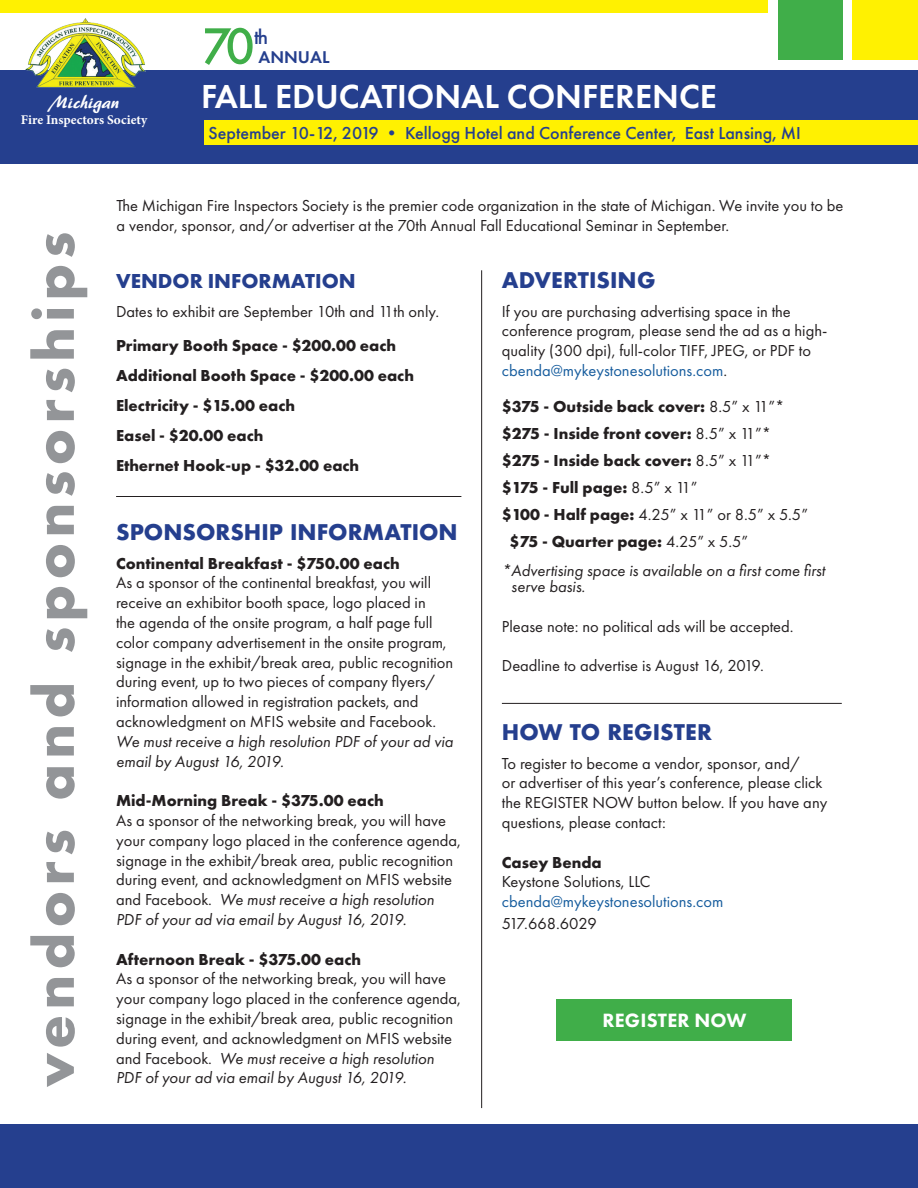
<style>
.page{position:relative;width:918px;height:1188px;background:#fff}
.page>*{position:absolute;margin:0;border:0;box-sizing:border-box;transform-origin:0 0}
.t1{font:500 53.1px "Futura PT";color:#40ae49}
.t2{font:700 52.5px "Futura";letter-spacing:.1em;color:#939598}
.t3{font:600 34.5px "Futura PT";color:#fff}
.t4{font:500 21.3px "Futura PT";color:#253f8e}
.t5{font:700 21px "Futura";color:#253f8e}
.t6{font:700 21px "Futura PT";color:#253f8e}
.t7{font:800 19.95px "Futura PT";letter-spacing:.01em;color:#fff}
.t8{font:19.35px "ARBERKLEY";color:#fff}
.t9{font:500 18px "Futura PT";color:#253f8e}
.t10{font:600 17.7px "Futura PT";color:#253f8e}
.t11{font:16.5px/19.8px "Futura PT";color:#231f20}
.t12{font:700 16.5px "Futura PT";color:#231f20}
.t13{font:italic 16.5px/16.5px "Futura PT";color:#231f20}
.t14{font:16.5px "Futura PT";color:#175d9e}
.t15{font:700 13.35px "Minion Pro";color:#fff}
.s1{font-style:italic}
.s2{color:#175d9e}
.s3{font-weight:400}
.s4{font-weight:700}
</style>
<div class="page">
<hr style="left:116px;top:496px;width:345px;height:1px;background:#231f20">
<hr style="left:502px;top:703px;width:340px;height:1px;background:#231f20">
<hr style="left:481px;top:270px;width:1px;height:838px;background:#231f20">
<div style="left:0;top:70px;width:918px;height:94px;background:#253f8e"></div>
<div style="left:204px;top:120px;width:714px;height:25px;background:#fff101"></div>
<div style="left:0;top:0;width:767px;height:12px;background:#fff101"></div>
<div style="left:853px;top:0;width:65px;height:60px;background:#fff101"></div>
<div style="left:778px;top:0;width:64px;height:60px;background:#40ae49"></div>
<img style="left:26px;top:19px;width:119px;height:68px">
<div style="left:0;top:1124px;width:918px;height:64px;background:#253f8e"></div>
<div style="left:557px;top:999px;width:235px;height:41px;background:#40ae49"></div>
<p class="t8" style="left:49px;top:90px;width:72px">Michigan</p>
<p class="t15" style="left:21px;top:110px;width:128px">Fire Inspectors Society</p>
<p class="t1" style="left:202px;top:14px;width:54px">70</p>
<p class="t4" style="left:254px;top:24px;width:15px">th</p>
<p class="t10" style="left:259px;top:46px;width:72px">ANNUAL</p>
<p class="t3" style="left:201px;top:75px;width:517px">FALL EDUCATIONAL CONFERENCE</p>
<p class="t9" style="left:209px;top:122px;width:594px">September 10-12, 2019 • Kellogg Hotel and Conference Center, East Lansing, MI</p>
<p class="t2" style="left:16px;top:1087px;width:857px;rotate:-90deg">vendors and sponsorships</p>
<p class="t11" style="left:117px;top:196px;width:728px">The Michigan Fire Inspectors Society is the premier code organization in the state of Michigan. We invite you to be a vendor, sponsor, and/or advertiser at the 70th Annual Fall Educational Seminar in September.</p>
<p class="t6" style="left:116px;top:267px;width:241px">VENDOR INFORMATION</p>
<p class="t11" style="left:116px;top:301px;width:324px">Dates to exhibit are September 10th and 11th only.</p>
<p class="t12" style="left:116px;top:335px;width:282px">Primary Booth Space - $200.00 each</p>
<p class="t12" style="left:116px;top:365px;width:299px">Additional Booth Space - $200.00 each</p>
<p class="t12" style="left:116px;top:395px;width:181px">Electricity - $15.00 each</p>
<p class="t12" style="left:116px;top:425px;width:149px">Easel - $20.00 each</p>
<p class="t12" style="left:116px;top:455px;width:245px">Ethernet Hook-up - $32.00 each</p>
<p class="t5" style="left:116px;top:517px;width:343px">SPONSORSHIP INFORMATION</p>
<p class="t12" style="left:116px;top:552px;width:285px">Continental Breakfast - $750.00 each</p>
<p class="t11" style="left:116px;top:573px;width:339px">As a sponsor of the continental breakfast, you will receive an exhibitor booth space, logo placed in<br>the agenda of the onsite program, a half page full color company advertisement in the onsite program, signage in the exhibit/break area, public recognition during event, up to two pieces of company flyers/ information allowed in registration packets, and acknowledgment on MFIS website and Facebook.<br><span class="s1">We must receive a high resolution PDF of your ad via email by August 16, 2019.</span></p>
<p class="t12" style="left:116px;top:790px;width:269px">Mid-Morning Break - $375.00 each</p>
<p class="t11" style="left:116px;top:810px;width:346px">As a sponsor of the networking break, you will have your company logo placed in the conference agenda, signage in the exhibit/break area, public recognition during event, and acknowledgment on MFIS website and Facebook. <span class="s1">We must receive a high resolution PDF of your ad via email by August 16, 2019.</span></p>
<p class="t12" style="left:116px;top:948px;width:247px">Afternoon Break - $375.00 each</p>
<p class="t11" style="left:116px;top:969px;width:346px">As a sponsor of the networking break, you will have your company logo placed in the conference agenda, signage in the exhibit/break area, public recognition during event, and acknowledgment on MFIS website and Facebook. <span class="s1">We must receive a high resolution PDF of your ad via email by August 16, 2019.</span></p>
<p class="t5" style="left:502px;top:265px;width:155px">ADVERTISING</p>
<p class="t11" style="left:502px;top:301px;width:327px">If you are purchasing advertising space in the conference program, please send the ad as a high&shy;quality (300 dpi), full-color TIFF, JPEG, or PDF to <span class="s2">cbenda@mykeystonesolutions.com</span>.</p>
<p class="t12" style="left:502px;top:396px;width:284px">$375 - Outside back cover: <span class="s3">8.5” x 11”*</span></p>
<p class="t12" style="left:502px;top:423px;width:271px">$275 - Inside front cover: <span class="s3">8.5” x 11”*</span></p>
<p class="t12" style="left:502px;top:450px;width:271px">$275 - Inside back cover: <span class="s3">8.5” x 11”*</span></p>
<p class="t12" style="left:502px;top:477px;width:197px">$175 - Full page: <span class="s3">8.5” x 11”</span></p>
<p class="t11" style="left:502px;top:504px;width:308px"><span class="s4">$100 - Half page:</span> 4.25” x 11” or 8.5” x 5.5”</p>
<p class="t12" style="left:510px;top:531px;width:240px">$75 - Quarter page: <span class="s3">4.25” x 5.5”</span></p>
<p class="t13" style="left:511px;top:562px;width:315px;text-indent:-9px">*Advertising space is available on a first come first serve basis.</p>
<p class="t11" style="left:502px;top:616px;width:293px">Please note: no political ads will be accepted.</p>
<p class="t11" style="left:502px;top:656px;width:263px">Deadline to advertise is August 16, 2019.</p>
<p class="t5" style="left:502px;top:717px;width:212px">HOW TO REGISTER</p>
<p class="t11" style="left:502px;top:753px;width:327px">To register to become a vendor, sponsor, and/<br>or advertiser of this year’s conference, please click the REGISTER NOW button below. If you have any questions, please contact:</p>
<p class="t12" style="left:502px;top:851px;width:101px">Casey Benda</p>
<p class="t11" style="left:502px;top:872px;width:150px">Keystone Solutions, LLC</p>
<p class="t14" style="left:502px;top:892px;width:223px">cbenda@mykeystonesolutions.com</p>
<p class="t11" style="left:502px;top:913px;width:96px">517.668.6029</p>
<p class="t7" style="left:602px;top:1008px;width:145px">REGISTER NOW</p>
</div>
